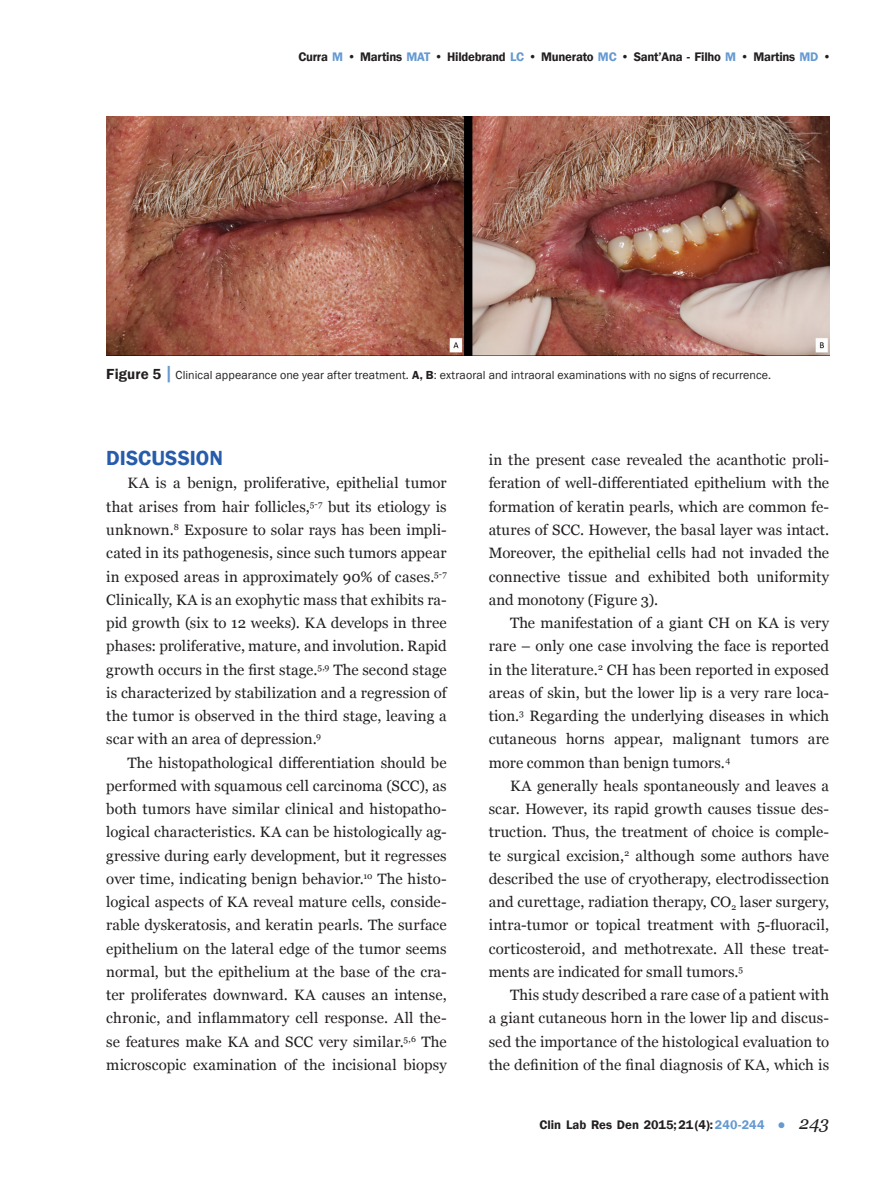
<style>
.page{position:relative;width:893px;height:1191px;background:#fff}
.page>*{position:absolute;margin:0;border:0;box-sizing:border-box;transform-origin:0 0}
._2_2_Sub1{font:600 21px "Franklin Gothic";color:#275caa}
._2_1_CORPO_TEXTO_ING{font:15px/23.2px "Georgia";letter-spacing:.005em;color:#231f20;text-align:justify}
.t1{font:600 12.75px "Franklin Gothic";letter-spacing:-.02em;color:#231f20}
.t2{font:600 12.75px "Franklin Gothic";color:#231f20}
._3_1_Legenda_abaixo{font:12px "Franklin Gothic";letter-spacing:.01em;color:#231f20}
.s1{color:#6599d1}
.s2{font-weight:600;font-size:15px}
.s3{font-weight:600;font-size:19.5px;color:#6599d1}
.s4{font-weight:600}
.s5{font-weight:400;font-size:13.5px;color:#6599d1}
.s6{font-family:"Georgia";font-weight:400;font-style:italic;font-size:18px}
</style>
<div class="page">
<img style="left:106px;top:116px;width:723px;height:239px">
<p class="t1" style="left:298px;top:49px;width:534px">Curra <span class="s1">M</span> • Martins <span class="s1">MAT</span> • Hildebrand <span class="s1">LC</span> • Munerato <span class="s1">MC</span> • Sant’Ana - Filho <span class="s1">M</span> • Martins <span class="s1">MD</span> •</p>
<p class="_3_1_Legenda_abaixo" style="left:106px;top:367px;width:666px"><span class="s2">Figure 5</span> <span class="s3">|</span> Clinical appearance one year after treatment. <span class="s4">A, B</span>: extraoral and intraoral examinations with no signs of recurrence.</p>
<p class="_2_2_Sub1" style="left:106px;top:445px;width:118px">DISCUSSION</p>
<p class="_2_1_CORPO_TEXTO_ING" style="left:106px;top:471px;width:342px;text-indent:21px">KA is a benign, proliferative, epithelial tumor that arises from hair follicles,<sup>5-7</sup> but its etiology is unknown.<sup>8</sup> Exposure to solar rays has been impli&shy;cated in its pathogenesis, since such tumors appear in exposed areas in approximately 90% of cases.<sup>5-7<br></sup>Clinically, KA is an exophytic mass that exhibits ra&shy;pid growth (six to 12 weeks). KA develops in three phases: proliferative, mature, and involution. Rapid growth occurs in the first stage.<sup>5,9</sup> The second stage is characterized by stabilization and a regression of the tumor is observed in the third stage, leaving a scar with an area of depression.<sup>9</sup></p>
<p class="_2_1_CORPO_TEXTO_ING" style="left:106px;top:750px;width:342px;text-indent:21px">The histopathological differentiation should be performed with squamous cell carcinoma (SCC), as both tumors have similar clinical and histopatho&shy;logical characteristics. KA can be histologically ag&shy;gressive during early development, but it regresses over time, indicating benign behavior.<sup>10</sup> The histo&shy;logical aspects of KA reveal mature cells, conside&shy;rable dyskeratosis, and keratin pearls. The surface epithelium on the lateral edge of the tumor seems normal, but the epithelium at the base of the cra&shy;ter proliferates downward. KA causes an intense, chronic, and inflammatory cell response. All the&shy;se features make KA and SCC very similar.<sup>5,6</sup> The microscopic examination of the incisional biopsy</p>
<p class="_2_1_CORPO_TEXTO_ING" style="left:489px;top:448px;width:342px">in the present case revealed the acanthotic proli&shy;feration of well-differentiated epithelium with the formation of keratin pearls, which are common fe&shy;atures of SCC. However, the basal layer was intact.<br>Moreover, the epithelial cells had not invaded the connective tissue and exhibited both uniformity and monotony (Figure 3).</p>
<p class="_2_1_CORPO_TEXTO_ING" style="left:489px;top:610px;width:342px;text-indent:21px">The manifestation of a giant CH on KA is very rare – only one case involving the face is reported in the literature.<sup>2</sup> CH has been reported in exposed areas of skin, but the lower lip is a very rare loca&shy;tion.<sup>3</sup> Regarding the underlying diseases in which cutaneous horns appear, malignant tumors are more common than benign tumors.<sup>4</sup></p>
<p class="_2_1_CORPO_TEXTO_ING" style="left:489px;top:773px;width:342px;text-indent:21px">KA generally heals spontaneously and leaves a scar. However, its rapid growth causes tissue des&shy;truction. Thus, the treatment of choice is comple&shy;te surgical excision,<sup>2</sup> although some authors have described the use of cryotherapy, electrodissection and curettage, radiation therapy, CO<sub>2</sub> laser surgery, intra-tumor or topical treatment with 5-fluoracil, corticosteroid, and methotrexate. All these treat&shy;ments are indicated for small tumors.<sup>5</sup></p>
<p class="_2_1_CORPO_TEXTO_ING" style="left:489px;top:982px;width:342px;text-indent:21px">This study described a rare case of a patient with a giant cutaneous horn in the lower lip and discus&shy;sed the importance of the histological evaluation to the definition of the final diagnosis of KA, which is</p>
<p class="t2" style="left:540px;top:1117px;width:291px">Clin Lab Res Den 2015;21(4):<span class="s1">240-244</span> <span class="s5">●</span> <span class="s6">243</span></p>
</div>
